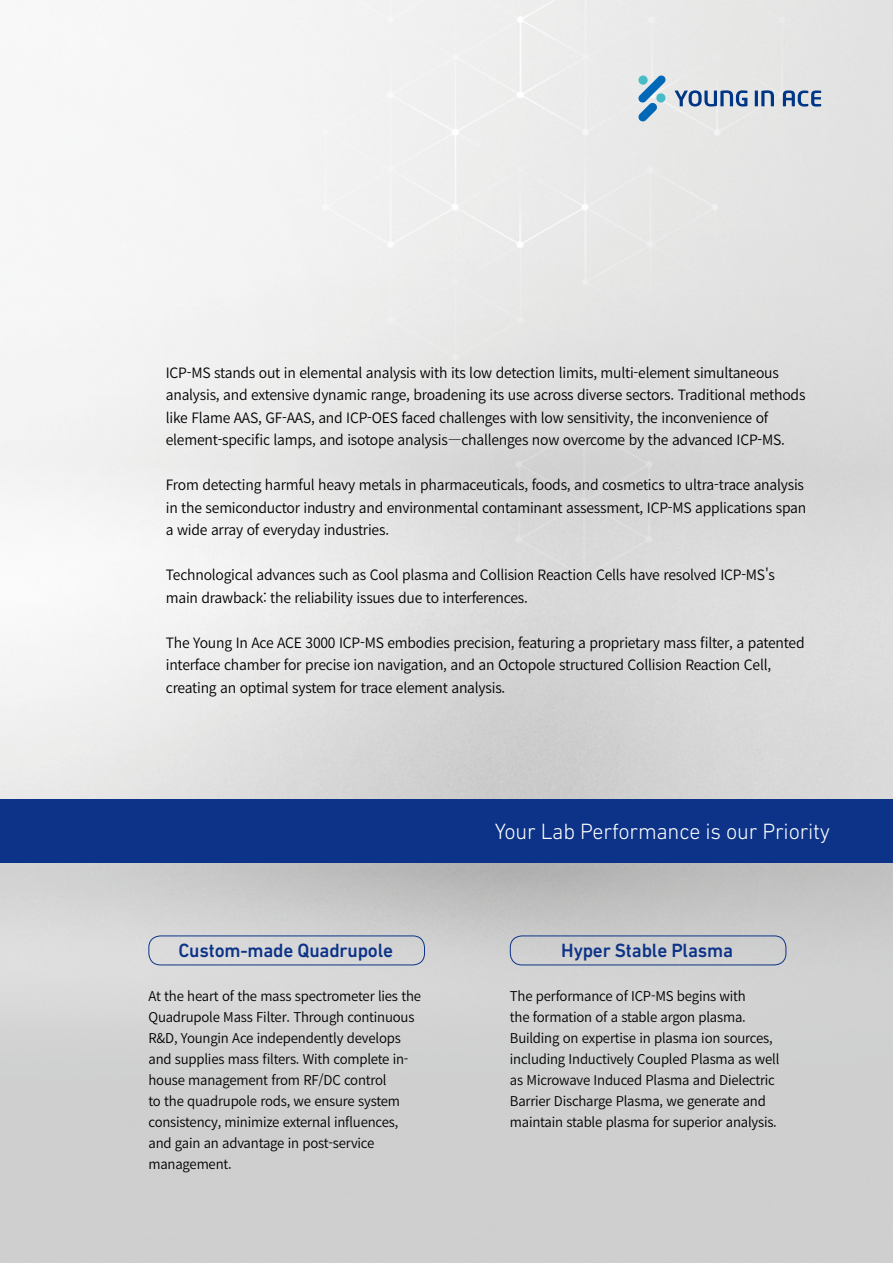
<style>
.page{position:relative;width:893px;height:1263px;background:#fff}
.page>*{position:absolute;margin:0;border:0;box-sizing:border-box;transform-origin:0 0}
.t1{font:300 22.5px "DIN Next LT Pro";letter-spacing:-.01em;color:#fff}
.t2{font:500 19.5px "DIN Next LT Pro";letter-spacing:-.01em;color:#0c3388}
.t3{font:600 14.25px/22.5px "Noto Sans CJ Kkr";letter-spacing:-.015em;color:#000}
.t4{font:600 13.5px/21px "Noto Sans CJ Kkr";letter-spacing:-.015em;color:#000}
</style>
<div class="page">
<img style="left:0;top:0;width:893px;height:1263px">
<hr style="left:755px;top:91px;width:3px;height:15px;background:#003686">
<svg style="left:761px;top:90px;width:13px;height:16px"></svg>
<svg style="left:675px;top:90px;width:72px;height:16px"></svg>
<svg style="left:638px;top:75px;width:28px;height:47px"></svg>
<svg style="left:783px;top:90px;width:38px;height:17px"></svg>
<div style="left:148px;top:935px;width:277px;height:30px;border:1px solid #0c3388;border-radius:12px"></div>
<div style="left:510px;top:935px;width:276px;height:30px;border:1px solid #0c3388;border-radius:12px"></div>
<div style="left:0;top:799px;width:893px;height:64px;background:#0c3388"></div>
<p class="t3" style="left:166px;top:362px;width:641px">ICP-MS stands out in elemental analysis with its low detection limits, multi-element simultaneous analysis, and extensive dynamic range, broadening its use across diverse sectors. Traditional methods like Flame AAS, GF-AAS, and ICP-OES faced challenges with low sensitivity, the inconvenience of element-specific lamps, and isotope analysis—challenges now overcome by the advanced ICP-MS.</p>
<p class="t3" style="left:166px;top:474px;width:642px">From detecting harmful heavy metals in pharmaceuticals, foods, and cosmetics to ultra-trace analysis in the semiconductor industry and environmental contaminant assessment, ICP-MS applications span a wide array of everyday industries.</p>
<p class="t3" style="left:166px;top:564px;width:611px">Technological advances such as Cool plasma and Collision Reaction Cells have resolved ICP-MS's main drawback: the reliability issues due to interferences.</p>
<p class="t3" style="left:166px;top:632px;width:640px">The Young In Ace ACE 3000 ICP-MS embodies precision, featuring a proprietary mass filter, a patented interface chamber for precise ion navigation, and an Octopole structured Collision Reaction Cell, creating an optimal system for trace element analysis.</p>
<h2 class="t2" style="left:178px;top:939px;width:216px">Custom-made Quadrupole</h2>
<p class="t4" style="left:148px;top:985px;width:274px">At the heart of the mass spectrometer lies the Quadrupole Mass Filter. Through continuous R&amp;D, Youngin Ace independently develops and supplies mass filters. With complete in&shy;house management from RF/DC control<br>to the quadrupole rods, we ensure system consistency, minimize external influences, and gain an advantage in post-service management.</p>
<h1 class="t1" style="left:495px;top:818px;width:337px">Your Lab Performance is our Priority</h1>
<h2 class="t2" style="left:561px;top:939px;width:173px">Hyper Stable Plasma</h2>
<p class="t4" style="left:510px;top:985px;width:271px">The performance of ICP-MS begins with<br>the formation of a stable argon plasma.<br>Building on expertise in plasma ion sources, including Inductively Coupled Plasma as well as Microwave Induced Plasma and Dielectric Barrier Discharge Plasma, we generate and maintain stable plasma for superior analysis.</p>
</div>
